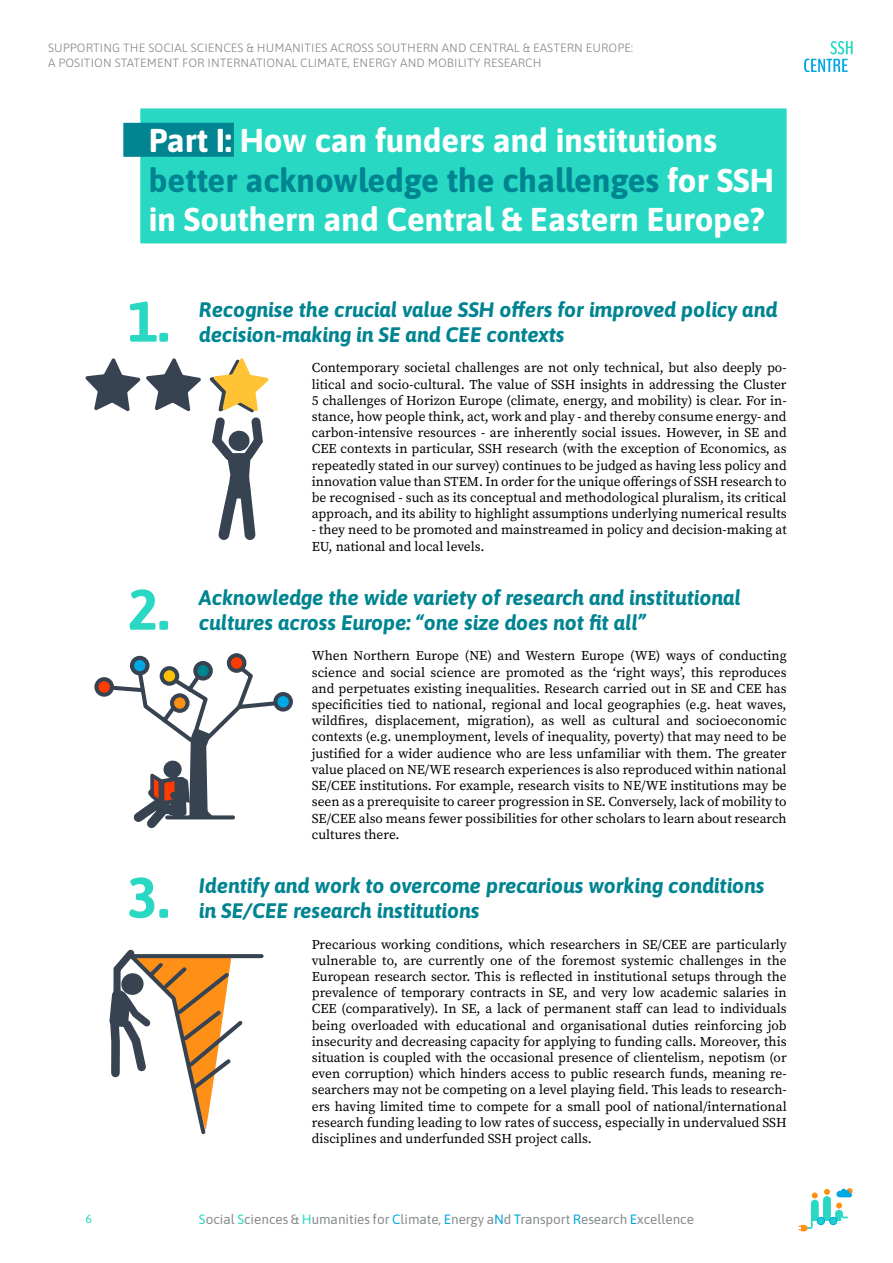
<style>
.page{position:relative;width:893px;height:1263px;background:#fff}
.page>*{position:absolute;margin:0;border:0;box-sizing:border-box;transform-origin:0 0}
.t1{font:700 57px "Asap";color:#28d8c3}
.t2{font:700 33px/39.6px "Asap";color:#fff}
.t3{font:italic 700 21px/25.2px "Asap";color:#008491}
.t4{font:13.5px/16.2px "Source Serif Pro";color:#000;text-align:justify}
.t5{font:13.5px "Asap";color:#878b8d}
.t6{font:300 12px/14.4px "Asap";letter-spacing:.01em;color:#878b8d}
.t7{font:12px "Asap";color:#28d8c3;scale:1.05 1}
.s1{color:#008491}
.s2{color:#28d8c3}
.s3{color:#00a7e1}
</style>
<div class="page">
<svg style="left:804px;top:41px;width:49px;height:31px"></svg>
<svg style="left:799px;top:1188px;width:54px;height:43px"></svg>
<div style="left:140px;top:108px;width:647px;height:135px;background:#28d8c3"></div>
<div style="left:123px;top:123px;width:111px;height:34px;background:#008491"></div>
<svg style="left:209px;top:358px;width:60px;height:182px"></svg>
<svg style="left:85px;top:358px;width:116px;height:54px"></svg>
<div style="left:96px;top:679px;width:16px;height:16px;background:#ff3b00;border-radius:50%"></div>
<div style="left:94px;top:677px;width:20px;height:20px;border:4px solid #374351;border-radius:50%"></div>
<svg style="left:229px;top:655px;width:15px;height:16px"></svg>
<div style="left:227px;top:653px;width:19px;height:20px;border:4px solid #374351;border-radius:50%"></div>
<div style="left:130px;top:656px;width:19px;height:19px;border:4px solid #374351;border-radius:50%"></div>
<div style="left:275px;top:694px;width:16px;height:15px;background:#00a7e1;border-radius:50%"></div>
<div style="left:273px;top:692px;width:20px;height:19px;border:4px solid #374351;border-radius:50%"></div>
<svg style="left:106px;top:660px;width:176px;height:168px"></svg>
<svg style="left:109px;top:949px;width:155px;height:186px"></svg>
<p class="t6" style="left:48px;top:40px;width:587px">SUPPORTING THE SOCIAL SCIENCES &amp; HUMANITIES ACROSS SOUTHERN AND CENTRAL &amp; EASTERN EUROPE:<br>A POSITION STATEMENT FOR INTERNATIONAL CLIMATE, ENERGY AND MOBILITY RESEARCH</p>
<h2 class="t2" style="left:149px;top:119px;width:626px">Part I: How can funders and institutions <span class="s1">better acknowledge the challenges</span> for SSH in Southern and Central &amp; Eastern Europe?</h2>
<p class="t7" style="left:85px;top:1210px;width:8px">6</p>
<h1 class="t1" style="left:128px;top:282px;width:43px">1.</h1>
<h1 class="t1" style="left:128px;top:570px;width:43px">2.</h1>
<h1 class="t1" style="left:128px;top:858px;width:43px">3.</h1>
<h3 class="t3" style="left:199px;top:296px;width:580px">Recognise the crucial value SSH offers for improved policy and</h3>
<h3 class="t3" style="left:199px;top:321px;width:367px">decision-making in SE and CEE contexts</h3>
<p class="t4" style="left:312px;top:360px;width:476px">Contemporary societal challenges are not only technical, but also deeply po&shy;litical and socio-cultural. The value of SSH insights in addressing the Cluster 5 challenges of Horizon Europe (climate, energy, and mobility) is clear. For in&shy;stance, how people think, act, work and play - and thereby consume energy- and carbon-intensive resources - are inherently social issues. However, in SE and CEE contexts in particular, SSH research (with the exception of Economics, as repeatedly stated in our survey) continues to be judged as having less policy and innovation value than STEM. In order for the unique offerings of SSH research to be recognised - such as its conceptual and methodological pluralism, its critical approach, and its ability to highlight assumptions underlying numerical results</p>
<p class="t4" style="left:312px;top:522px;width:476px">- they need to be promoted and mainstreamed in policy and decision-making at<br>EU, national and local levels.</p>
<h3 class="t3" style="left:199px;top:584px;width:543px">Acknowledge the wide variety of research and institutional cultures across Europe: “one size does not fit all”</h3>
<p class="t4" style="left:312px;top:648px;width:476px">When Northern Europe (NE) and Western Europe (WE) ways of conducting science and social science are promoted as the ‘right ways’, this reproduces and perpetuates existing inequalities. Research carried out in SE and CEE has specificities tied to national, regional and local geographies (e.g. heat waves, wildfires, displacement, migration), as well as cultural and socioeconomic contexts (e.g. unemployment, levels of inequality, poverty) that may need to be justified for a wider audience who are less unfamiliar with them. The greater value placed on NE/WE research experiences is also reproduced within national SE/CEE institutions. For example, research visits to NE/WE institutions may be seen as a prerequisite to career progression in SE. Conversely, lack of mobility to SE/CEE also means fewer possibilities for other scholars to learn about research cultures there.</p>
<h3 class="t3" style="left:199px;top:872px;width:567px">Identify and work to overcome precarious working conditions in SE/CEE research institutions</h3>
<p class="t4" style="left:312px;top:936px;width:476px">Precarious working conditions, which researchers in SE/CEE are particularly vulnerable to, are currently one of the foremost systemic challenges in the European research sector. This is reflected in institutional setups through the prevalence of temporary contracts in SE, and very low academic salaries in CEE (comparatively). In SE, a lack of permanent staff can lead to individuals being overloaded with educational and organisational duties reinforcing job insecurity and decreasing capacity for applying to funding calls. Moreover, this situation is coupled with the occasional presence of clientelism, nepotism (or even corruption) which hinders access to public research funds, meaning re&shy;searchers may not be competing on a level playing field. This leads to research&shy;ers having limited time to compete for a small pool of national/international research funding leading to low rates of success, especially in undervalued SSH disciplines and underfunded SSH project calls.</p>
<p class="t5" style="left:199px;top:1210px;width:497px"><span class="s2">S</span>ocial <span class="s2">S</span>ciences &amp; <span class="s2">H</span>umanities for <span class="s3">C</span>limate, <span class="s3">E</span>nergy a<span class="s3">N</span>d <span class="s3">T</span>ransport <span class="s3">R</span>esearch <span class="s3">E</span>xcellence</p>
</div>
